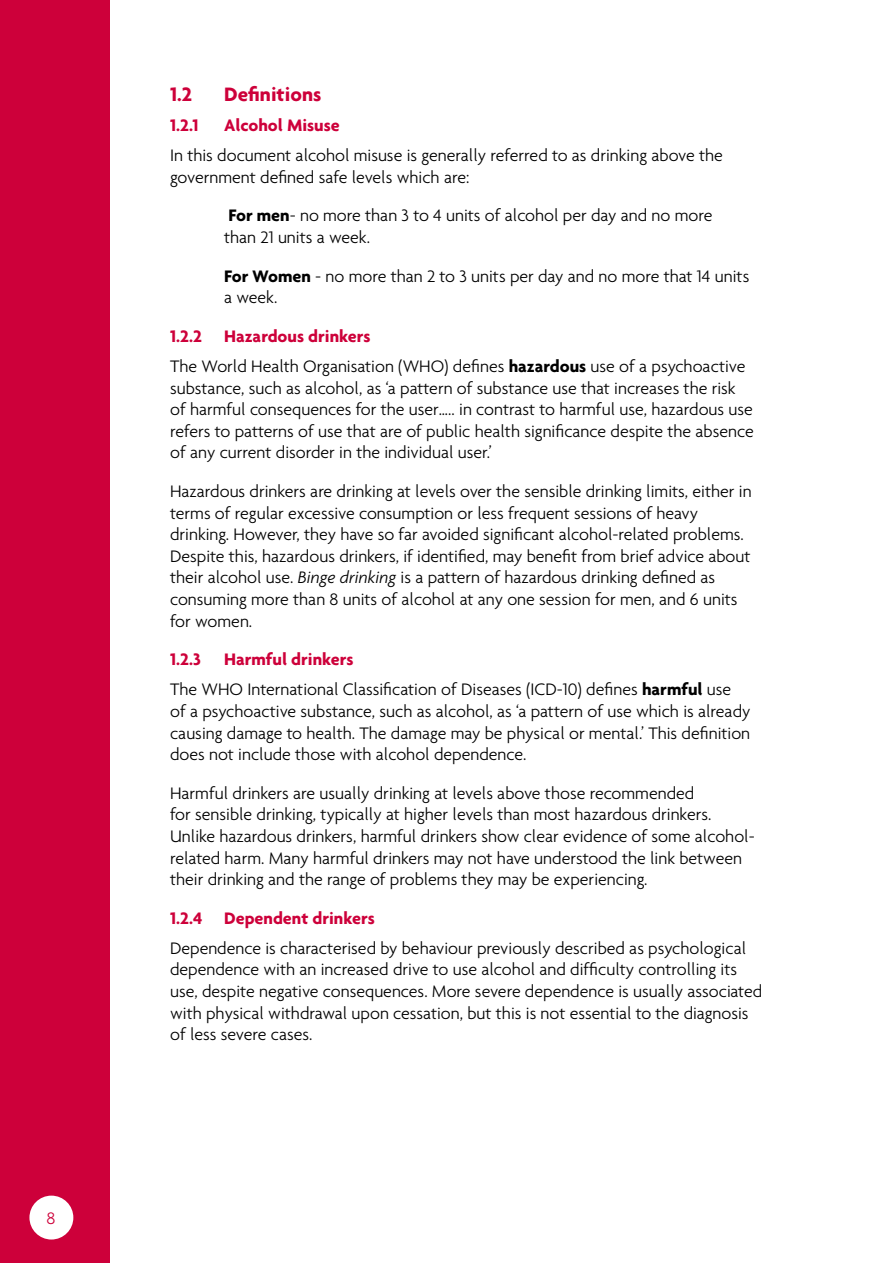
<style>
.page{position:relative;width:893px;height:1263px;background:#fff}
.page>*{position:absolute;margin:0;border:0;box-sizing:border-box;transform-origin:0 0}
.t1{font:700 21px "Agenda";color:#cd003a}
.t2{font:300 18px/21.6px "Agenda";color:#000}
.t3{font:700 18px "Agenda";color:#cd003a}
.s1{font-weight:700}
.s2{font-weight:700;color:#cd003a}
.s3{font-style:italic}
</style>
<div class="page">
<div style="left:0;top:0;width:109px;height:1263px;background:#cd003a"></div>
<div style="left:29px;top:1195px;width:44px;height:44px;background:#fff;border-radius:50%"></div>
<p class="t1" style="left:170px;top:81px;width:24px">1.2</p>
<p class="t1" style="left:224px;top:81px;width:99px">Definitions</p>
<p class="t3" style="left:170px;top:114px;width:30px">1.2.1</p>
<p class="t3" style="left:224px;top:114px;width:117px">Alcohol Misuse</p>
<p class="t2" style="left:170px;top:144px;width:554px">In this document alcohol misuse is generally referred to as drinking above the government defined safe levels which are:</p>
<p class="t2" style="left:224px;top:205px;width:490px"><span class="s1">For men</span>- no more than 3 to 4 units of alcohol per day and no more than 21 units a week.</p>
<p class="t2" style="left:224px;top:265px;width:527px"><span class="s1">For Women</span> - no more than 2 to 3 units per day and no more that 14 units a week.</p>
<p class="t2" style="left:170px;top:321px;width:577px;line-height:30.2px"><span class="s2">1.2.2 Hazardous drinkers<br></span>The World Health Organisation (WHO) defines <span class="s1">hazardous</span> use of a psychoactive</p>
<p class="t2" style="left:170px;top:377px;width:585px">substance, such as alcohol, as ‘a pattern of substance use that increases the risk of harmful consequences for the user….. in contrast to harmful use, hazardous use refers to patterns of use that are of public health significance despite the absence of any current disorder in the individual user.’</p>
<p class="t2" style="left:170px;top:480px;width:583px">Hazardous drinkers are drinking at levels over the sensible drinking limits, either in terms of regular excessive consumption or less frequent sessions of heavy drinking. However, they have so far avoided significant alcohol-related problems.<br>Despite this, hazardous drinkers, if identified, may benefit from brief advice about their alcohol use. <span class="s3">Binge drinking</span> is a pattern of hazardous drinking defined as consuming more than 8 units of alcohol at any one session for men, and 6 units for women.</p>
<p class="t3" style="left:170px;top:648px;width:32px">1.2.3</p>
<p class="t2" style="left:170px;top:644px;width:563px;line-height:30.2px;text-indent:54px"><span class="s2">Harmful drinkers<br></span>The WHO International Classification of Diseases (ICD-10) defines <span class="s1">harmful</span> use</p>
<p class="t2" style="left:170px;top:700px;width:582px;text-align:justify">of a psychoactive substance, such as alcohol, as ‘a pattern of use which is already causing damage to health. The damage may be physical or mental.’ This definition does not include those with alcohol dependence.</p>
<p class="t2" style="left:170px;top:782px;width:586px">Harmful drinkers are usually drinking at levels above those recommended<br>for sensible drinking, typically at higher levels than most hazardous drinkers.<br>Unlike hazardous drinkers, harmful drinkers show clear evidence of some alcohol&shy;related harm. Many harmful drinkers may not have understood the link between their drinking and the range of problems they may be experiencing.</p>
<p class="t3" style="left:170px;top:907px;width:206px">1.2.4 Dependent drinkers</p>
<p class="t2" style="left:170px;top:937px;width:594px">Dependence is characterised by behaviour previously described as psychological dependence with an increased drive to use alcohol and difficulty controlling its use, despite negative consequences. More severe dependence is usually associated with physical withdrawal upon cessation, but this is not essential to the diagnosis of less severe cases.</p>
</div>
